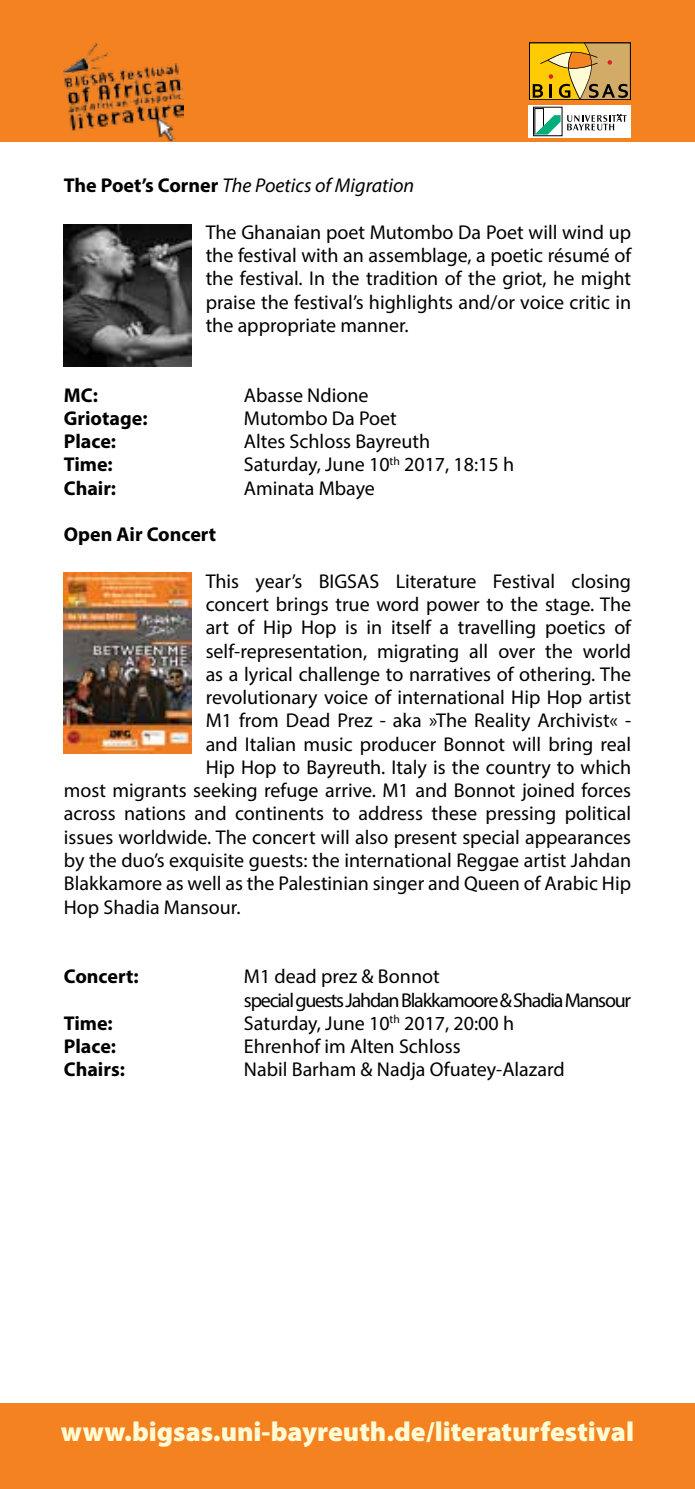
<style>
.page{position:relative;width:695px;height:1489px;background:#fff}
.page>*{position:absolute;margin:0;border:0;box-sizing:border-box;transform-origin:0 0}
.t1{font:900 27.5px "Myriad Pro";color:#fffcd5}
.t2{font:20px/23.2px "Myriad Pro";color:#000;text-align:justify}
.t3{font:700 20px "Myriad Pro";color:#000}
.t4{font:20px/23.2px "Myriad Pro";letter-spacing:-.06em;color:#000}
.t5{font:italic 20px "Myriad Pro";color:#000}
.s1{font-weight:700;font-style:normal}
</style>
<div class="page">
<div style="left:0;top:0;width:694px;height:142px;background:#f58220"></div>
<div style="left:0;top:1403px;width:694px;height:85px;background:#f58220"></div>
<img style="left:64px;top:43px;width:119px;height:98px">
<svg style="left:532px;top:45px;width:96px;height:53px;background:#d0a841"></svg>
<div style="left:529px;top:43px;width:101px;height:57px;border:1px solid #000"></div>
<div style="left:528px;top:105px;width:103px;height:32px;background:#fff"></div>
<svg style="left:535px;top:109px;width:25px;height:25px"></svg>
<div style="left:533px;top:107px;width:29px;height:29px;border:1px solid #000"></div>
<svg style="left:567px;top:114px;width:59px;height:16px"></svg>
<img style="left:64px;top:225px;width:127px;height:141px">
<img style="left:64px;top:572px;width:127px;height:181px">
<p class="t5" style="left:64px;top:173px;width:352px"><span class="s1">The Poet’s Corner</span> The Poetics of Migration</p>
<p class="t2" style="left:206px;top:220px;width:427px">The Ghanaian poet Mutombo Da Poet will wind up the festival with an assemblage, a poetic résumé of the festival. In the tradition of the griot, he might praise the festival’s highlights and/or voice critic in the appropriate manner.</p>
<p class="t3" style="left:64px;top:382px;width:36px">MC:</p>
<p class="t2" style="left:244px;top:383px;width:126px">Abasse Ndione</p>
<p class="t3" style="left:64px;top:405px;width:85px">Griotage:</p>
<p class="t2" style="left:244px;top:406px;width:154px">Mutombo Da Poet</p>
<p class="t3" style="left:64px;top:428px;width:54px">Place:</p>
<p class="t2" style="left:244px;top:429px;width:188px">Altes Schloss Bayreuth</p>
<p class="t3" style="left:64px;top:451px;width:50px">Time:</p>
<p class="t2" style="left:244px;top:453px;width:272px">Saturday, June 10<sup>th</sup> 2017, 18:15 h</p>
<p class="t3" style="left:64px;top:475px;width:54px">Chair:</p>
<p class="t2" style="left:244px;top:476px;width:132px">Aminata Mbaye</p>
<p class="t3" style="left:64px;top:521px;width:154px">Open Air Concert</p>
<p class="t2" style="left:206px;top:569px;width:427px">This year’s BIGSAS Literature Festival closing</p>
<p class="t2" style="left:206px;top:592px;width:427px">concert brings true word power to the stage. The</p>
<p class="t2" style="left:206px;top:615px;width:427px">art of Hip Hop is in itself a travelling poetics of</p>
<p class="t2" style="left:206px;top:639px;width:427px">self-representation, migrating all over the world</p>
<p class="t2" style="left:206px;top:662px;width:427px">as a lyrical challenge to narratives of othering. The</p>
<p class="t2" style="left:206px;top:685px;width:427px">revolutionary voice of international Hip Hop artist</p>
<p class="t2" style="left:206px;top:708px;width:427px">M1 from Dead Prez - aka »The Reality Archivist« -</p>
<p class="t2" style="left:206px;top:732px;width:427px">and Italian music producer Bonnot will bring real</p>
<p class="t2" style="left:206px;top:755px;width:427px">Hip Hop to Bayreuth. Italy is the country to which</p>
<p class="t2" style="left:64px;top:778px;width:568px">most migrants seeking refuge arrive. M1 and Bonnot joined forces</p>
<p class="t2" style="left:64px;top:801px;width:568px">across nations and continents to address these pressing political</p>
<p class="t2" style="left:64px;top:825px;width:568px">issues worldwide. The concert will also present special appearances</p>
<p class="t2" style="left:64px;top:848px;width:568px">by the duo’s exquisite guests: the international Reggae artist Jahdan</p>
<p class="t2" style="left:64px;top:871px;width:568px">Blakkamore as well as the Palestinian singer and Queen of Arabic Hip</p>
<p class="t2" style="left:64px;top:894px;width:178px">Hop Shadia Mansour.</p>
<p class="t3" style="left:64px;top:963px;width:76px">Concert:</p>
<p class="t4" style="left:244px;top:964px;width:388px">M1 dead prez &amp; Bonnot<br>special guests Jahdan Blakkamoore &amp; Shadia Mansour</p>
<p class="t3" style="left:64px;top:1010px;width:50px">Time:</p>
<p class="t2" style="left:244px;top:1011px;width:272px">Saturday, June 10<sup>th</sup> 2017, 20:00 h</p>
<p class="t3" style="left:64px;top:1033px;width:54px">Place:</p>
<p class="t2" style="left:244px;top:1034px;width:218px">Ehrenhof im Alten Schloss</p>
<p class="t3" style="left:64px;top:1056px;width:63px">Chairs:</p>
<p class="t2" style="left:244px;top:1057px;width:322px">Nabil Barham &amp; Nadja Ofuatey-Alazard</p>
<h1 class="t1" style="left:61px;top:1415px;width:574px">www.bigsas.uni-bayreuth.de/literaturfestival</h1>
</div>
